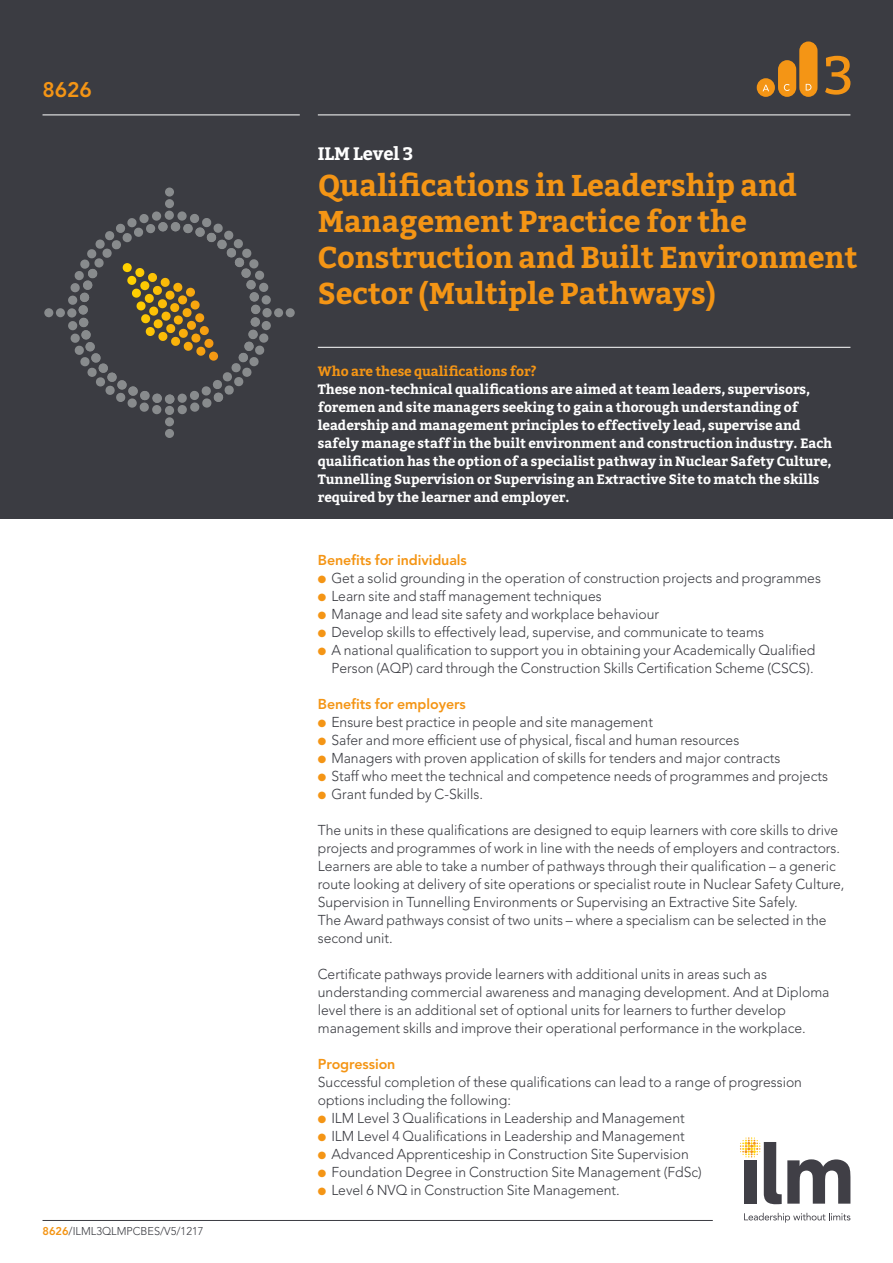
<style>
.page{position:relative;width:893px;height:1263px;background:#fff}
.page>*{position:absolute;margin:0;border:0;box-sizing:border-box;transform-origin:0 0}
.t1{font:54px "Bitter";color:#f49515}
.t2{font:700 30px/36px "Bitter";letter-spacing:-.005em;color:#f49515}
.t3{font:800 21px "Avenir";color:#f49515}
.t4{font:700 18px "Bitter";letter-spacing:-.005em;color:#fff}
.t5{font:300 14.25px/18px "Avenir";color:#3b3c42}
.t6{font:800 14.25px "Avenir";letter-spacing:-.005em;color:#f49515}
.t7{font:700 13.5px/18px "Bitter";letter-spacing:-.005em;color:#fff}
.t8{font:700 13.5px "Bitter";letter-spacing:-.005em;color:#f49515}
.t9{font:300 11.25px "Avenir";color:#3b3c42}
.s1{font-weight:800;color:#f49515}
.s2{color:#f49515}
</style>
<div class="page">
<div style="left:0;top:0;width:893px;height:519px;background:#3b3c42"></div>
<div style="left:757px;top:78px;width:18px;height:19px;background:#f49515;border-radius:50%"></div>
<div style="left:778px;top:60px;width:18px;height:37px;background:#f49515;border-radius:9px"></div>
<div style="left:799px;top:41px;width:18px;height:56px;background:#f49515;border-radius:9px"></div>
<svg style="left:762px;top:85px;width:7px;height:6px"></svg>
<svg style="left:784px;top:84px;width:6px;height:7px"></svg>
<svg style="left:806px;top:84px;width:5px;height:6px"></svg>
<hr style="left:318px;top:347px;width:532px;height:1px;background:#fff">
<hr style="left:43px;top:1220px;width:670px;height:1px;background:#3b3c42">
<svg style="left:67px;top:211px;width:205px;height:204px"></svg>
<div style="left:165px;top:199px;width:9px;height:9px;background:#888b8d;border-radius:4px"></div>
<div style="left:165px;top:187px;width:9px;height:10px;background:#888b8d;border-radius:4px"></div>
<div style="left:165px;top:429px;width:9px;height:9px;background:#888b8d;border-radius:4px"></div>
<div style="left:165px;top:417px;width:9px;height:9px;background:#888b8d;border-radius:4px"></div>
<div style="left:274px;top:308px;width:9px;height:9px;background:#888b8d;border-radius:4px"></div>
<div style="left:286px;top:308px;width:9px;height:9px;background:#888b8d;border-radius:4px"></div>
<div style="left:44px;top:308px;width:9px;height:9px;background:#888b8d;border-radius:4px"></div>
<div style="left:56px;top:308px;width:9px;height:9px;background:#888b8d;border-radius:4px"></div>
<hr style="left:318px;top:115px;width:532px;height:1px;background:#fff">
<hr style="left:43px;top:115px;width:257px;height:1px;background:#fff">
<svg style="left:740px;top:1137px;width:110px;height:67px"></svg>
<svg style="left:744px;top:1213px;width:106px;height:9px"></svg>
<h3 class="t3" style="left:43px;top:77px;width:51px">8626</h3>
<p class="t9" style="left:43px;top:1225px;width:163px"><span class="s1">8626</span>/ILML3QLMPCBES/V5/1217</p>
<h1 class="t1" style="left:824px;top:44px;width:31px">3</h1>
<p class="t4" style="left:318px;top:142px;width:97px">ILM Level 3</p>
<h2 class="t2" style="left:318px;top:167px;width:541px">Qualifications in Leadership and<br>Management Practice for the<br>Construction and Built Environment<br>Sector (Multiple Pathways)</h2>
<p class="t8" style="left:318px;top:363px;width:220px">Who are these qualifications for?</p>
<p class="t7" style="left:318px;top:380px;width:516px">These non-technical qualifications are aimed at team leaders, supervisors, foremen and site managers seeking to gain a thorough understanding of leadership and management principles to effectively lead, supervise and safely manage staff in the built environment and construction industry. Each qualification has the option of a specialist pathway in Nuclear Safety Culture, Tunnelling Supervision or Supervising an Extractive Site to match the skills required by the learner and employer.</p>
<p class="t6" style="left:318px;top:551px;width:151px">Benefits for individuals</p>
<p class="t5" style="left:318px;top:569px;width:505px"><span class="s2">●</span> Get a solid grounding in the operation of construction projects and programmes</p>
<p class="t5" style="left:318px;top:587px;width:285px"><span class="s2">●</span> Learn site and staff management techniques</p>
<p class="t5" style="left:318px;top:605px;width:343px"><span class="s2">●</span> Manage and lead site safety and workplace behaviour</p>
<p class="t5" style="left:318px;top:623px;width:448px"><span class="s2">●</span> Develop skills to effectively lead, supervise, and communicate to teams</p>
<p class="t5" style="left:318px;top:641px;width:499px;text-align:right"><span class="s2">●</span> A national qualification to support you in obtaining your Academically Qualified<br>Person (AQP) card through the Construction Skills Certification Scheme (CSCS).</p>
<p class="t6" style="left:318px;top:695px;width:150px">Benefits for employers</p>
<p class="t5" style="left:318px;top:713px;width:337px"><span class="s2">●</span> Ensure best practice in people and site management</p>
<p class="t5" style="left:318px;top:731px;width:423px"><span class="s2">●</span> Safer and more efficient use of physical, fiscal and human resources</p>
<p class="t5" style="left:318px;top:749px;width:464px"><span class="s2">●</span> Managers with proven application of skills for tenders and major contracts</p>
<p class="t5" style="left:318px;top:767px;width:512px"><span class="s2">●</span> Staff who meet the technical and competence needs of programmes and projects</p>
<p class="t5" style="left:318px;top:785px;width:167px"><span class="s2">●</span> Grant funded by C-Skills.</p>
<p class="t5" style="left:318px;top:821px;width:528px">The units in these qualifications are designed to equip learners with core skills to drive projects and programmes of work in line with the needs of employers and contractors.<br>Learners are able to take a number of pathways through their qualification – a generic route looking at delivery of site operations or specialist route in Nuclear Safety Culture, Supervision in Tunnelling Environments or Supervising an Extractive Site Safely.<br>The Award pathways consist of two units – where a specialism can be selected in the second unit.</p>
<p class="t5" style="left:318px;top:965px;width:513px">Certificate pathways provide learners with additional units in areas such as understanding commercial awareness and managing development. And at Diploma level there is an additional set of optional units for learners to further develop management skills and improve their operational performance in the workplace.</p>
<p class="t6" style="left:318px;top:1055px;width:79px">Progression</p>
<p class="t5" style="left:318px;top:1073px;width:486px">Successful completion of these qualifications can lead to a range of progression options including the following:</p>
<p class="t5" style="left:318px;top:1109px;width:368px"><span class="s2">●</span> ILM Level 3 Qualifications in Leadership and Management</p>
<p class="t5" style="left:318px;top:1127px;width:368px"><span class="s2">●</span> ILM Level 4 Qualifications in Leadership and Management</p>
<p class="t5" style="left:318px;top:1145px;width:372px"><span class="s2">●</span> Advanced Apprenticeship in Construction Site Supervision</p>
<p class="t5" style="left:318px;top:1163px;width:385px"><span class="s2">●</span> Foundation Degree in Construction Site Management (FdSc)</p>
<p class="t5" style="left:318px;top:1181px;width:304px"><span class="s2">●</span> Level 6 NVQ in Construction Site Management.</p>
</div>
